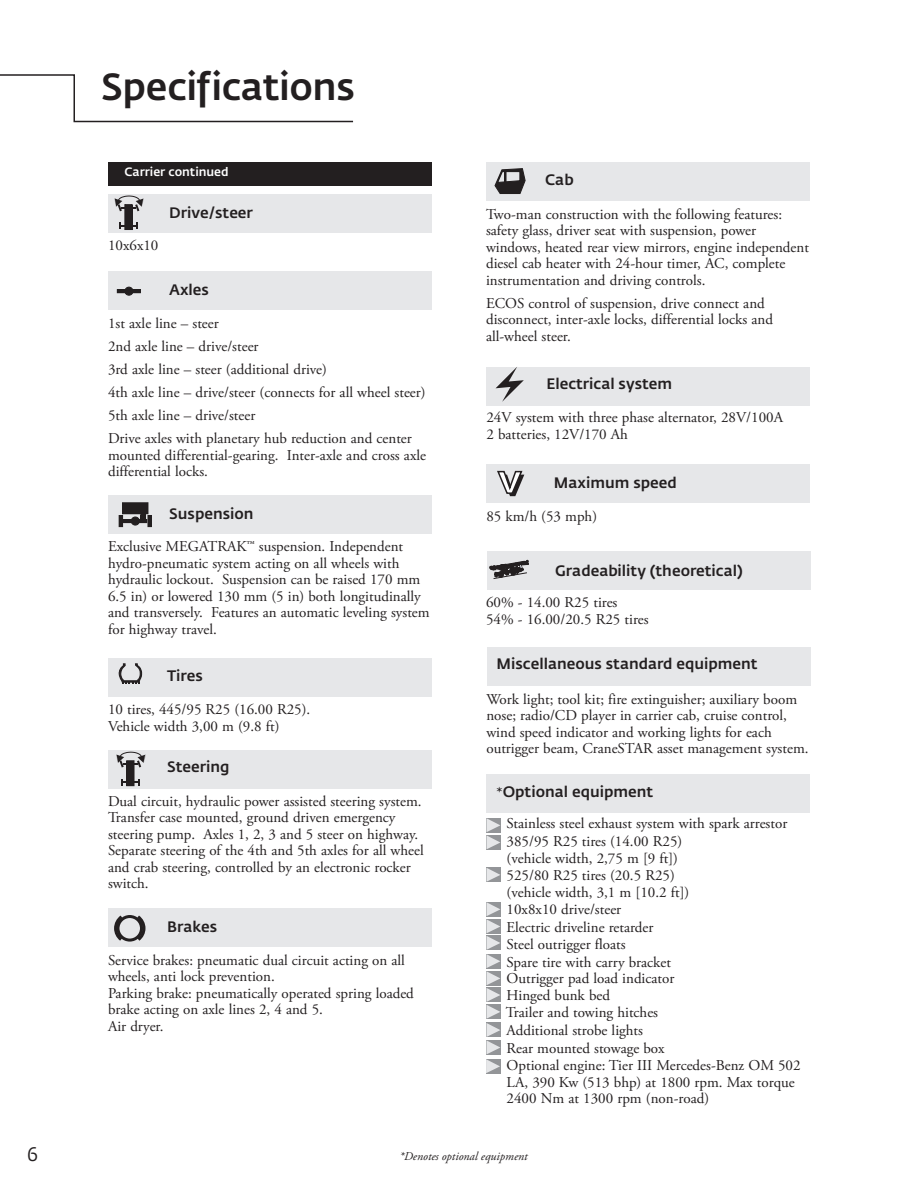
<style>
.page{position:relative;width:918px;height:1188px;background:#fff}
.page>*{position:absolute;margin:0;border:0;box-sizing:border-box;transform-origin:0 0}
.t1{font:500 37.5px "Fedra Sans Pro";letter-spacing:-.01em;color:#231f20}
.t2{font:19.5px "Fedra Sans Pro";color:#231f20}
.t3{font:15px/16.5px "Adobe Garamond Pro";color:#231f20}
.t4{font:500 15px "Fedra Sans Pro";color:#231f20}
.t5{font:italic 12px "Adobe Garamond Pro";color:#231f20}
.Chart_reverse_bar_he{font:500 12px "Fedra Sans Pro";color:#fff}
.s1{font-family:"Adobe Garamond Pro";font-weight:700}
</style>
<div class="page">
<svg style="left:0;top:74px;width:354px;height:49px"></svg>
<div style="left:488px;top:648px;width:323px;height:38px;background:#e6e7e9"></div>
<div style="left:108px;top:658px;width:323px;height:39px;background:#e6e7e9"></div>
<svg style="left:118px;top:663px;width:25px;height:20px"></svg>
<div style="left:108px;top:750px;width:323px;height:39px;background:#e6e7e9"></div>
<svg style="left:121px;top:779px;width:19px;height:6px"></svg>
<div style="left:127px;top:761px;width:7px;height:25px;background:#231f20"></div>
<div style="left:126px;top:760px;width:9px;height:26px;border:1px solid #231f20"></div>
<svg style="left:117px;top:752px;width:28px;height:15px"></svg>
<div style="left:486px;top:367px;width:324px;height:39px;background:#e6e7e9"></div>
<svg style="left:496px;top:367px;width:28px;height:35px"></svg>
<div style="left:486px;top:464px;width:324px;height:39px;background:#e6e7e9"></div>
<svg style="left:497px;top:470px;width:27px;height:26px"></svg>
<div style="left:488px;top:551px;width:323px;height:39px;background:#e6e7e9"></div>
<svg style="left:489px;top:560px;width:40px;height:19px"></svg>
<div style="left:108px;top:908px;width:323px;height:39px;background:#e6e7e9"></div>
<div style="left:116px;top:915px;width:27px;height:27px;border:3px solid #231f20;border-radius:50%"></div>
<svg style="left:114px;top:915px;width:12px;height:26px"></svg>
<svg style="left:134px;top:915px;width:12px;height:26px"></svg>
<div style="left:486px;top:162px;width:323px;height:39px;background:#e6e7e9"></div>
<svg style="left:494px;top:168px;width:32px;height:26px"></svg>
<div style="left:108px;top:162px;width:323px;height:23px;background:#231f20"></div>
<div style="left:108px;top:495px;width:323px;height:39px;background:#e6e7e9"></div>
<svg style="left:118px;top:511px;width:34px;height:16px"></svg>
<div style="left:123px;top:503px;width:25px;height:11px;background:#231f20"></div>
<div style="left:122px;top:502px;width:26px;height:12px;border:1px solid #231f20"></div>
<div style="left:486px;top:774px;width:324px;height:39px;background:#e6e7e9"></div>
<svg style="left:486px;top:818px;width:14px;height:31px"></svg>
<svg style="left:486px;top:868px;width:14px;height:14px"></svg>
<div style="left:108px;top:271px;width:323px;height:39px;background:#e6e7e9"></div>
<div style="left:117px;top:289px;width:24px;height:4px;border:1px solid #231f20"></div>
<div style="left:125px;top:287px;width:8px;height:8px;background:#231f20;border-radius:50%"></div>
<div style="left:124px;top:287px;width:9px;height:9px;border:1px solid #231f20;border-radius:50%"></div>
<svg style="left:486px;top:902px;width:14px;height:171px;background:#c2c3c6"></svg>
<div style="left:108px;top:194px;width:323px;height:39px;background:#e6e7e9"></div>
<svg style="left:119px;top:223px;width:19px;height:6px"></svg>
<div style="left:125px;top:205px;width:7px;height:24px;background:#231f20"></div>
<div style="left:124px;top:204px;width:9px;height:26px;border:1px solid #231f20"></div>
<svg style="left:115px;top:196px;width:28px;height:15px"></svg>
<p class="t1" style="left:101px;top:64px;width:255px">Specifications</p>
<p class="Chart_reverse_bar_he" style="left:124px;top:164px;width:106px">Carrier continued</p>
<p class="t3" style="left:108px;top:238px;width:52px">10x6x10</p>
<p class="t4" style="left:169px;top:204px;width:85px">Drive/steer</p>
<p class="t4" style="left:169px;top:281px;width:41px">Axles</p>
<p class="t3" style="left:108px;top:316px;width:112px">1st axle line – steer</p>
<p class="t3" style="left:108px;top:339px;width:152px">2nd axle line – drive/steer</p>
<p class="t3" style="left:108px;top:362px;width:221px">3rd axle line – steer (additional drive)</p>
<p class="t3" style="left:108px;top:385px;width:319px">4th axle line – drive/steer (connects for all wheel steer)</p>
<p class="t3" style="left:108px;top:408px;width:149px">5th axle line – drive/steer</p>
<p class="t3" style="left:108px;top:431px;width:320px">Drive axles with planetary hub reduction and center mounted differential-gearing. Inter-axle and cross axle differential locks.</p>
<p class="t4" style="left:169px;top:504px;width:86px">Suspension</p>
<p class="t3" style="left:108px;top:539px;width:323px">Exclusive MEGATRAK™ suspension. Independent hydro-pneumatic system acting on all wheels with hydraulic lockout. Suspension can be raised 170 mm 6.5 in) or lowered 130 mm (5 in) both longitudinally and transversely. Features an automatic leveling system for highway travel.</p>
<p class="t4" style="left:167px;top:666px;width:37px">Tires</p>
<p class="t3" style="left:108px;top:702px;width:204px">10 tires, 445/95 R25 (16.00 R25).<br>Vehicle width 3,00 m (9.8 ft)</p>
<p class="t4" style="left:167px;top:757px;width:64px">Steering</p>
<p class="t3" style="left:108px;top:793px;width:317px">Dual circuit, hydraulic power assisted steering system.<br>Transfer case mounted, ground driven emergency steering pump. Axles 1, 2, 3 and 5 steer on highway.<br>Separate steering of the 4th and 5th axles for all wheel and crab steering, controlled by an electronic rocker switch.</p>
<p class="t4" style="left:167px;top:917px;width:52px">Brakes</p>
<p class="t3" style="left:108px;top:952px;width:298px">Service brakes: pneumatic dual circuit acting on all wheels, anti lock prevention.</p>
<p class="t3" style="left:108px;top:985px;width:307px">Parking brake: pneumatically operated spring loaded brake acting on axle lines 2, 4 and 5.</p>
<p class="t3" style="left:108px;top:1018px;width:57px">Air dryer.</p>
<p class="t4" style="left:545px;top:170px;width:30px">Cab</p>
<p class="t3" style="left:486px;top:206px;width:324px">Two-man construction with the following features: safety glass, driver seat with suspension, power windows, heated rear view mirrors, engine independent diesel cab heater with 24-hour timer, AC, complete instrumentation and driving controls.</p>
<p class="t3" style="left:486px;top:295px;width:288px">ECOS control of suspension, drive connect and disconnect, inter-axle locks, differential locks and all-wheel steer.</p>
<p class="t4" style="left:546px;top:374px;width:127px">Electrical system</p>
<p class="t3" style="left:486px;top:410px;width:298px">24V system with three phase alternator, 28V/100A</p>
<p class="t3" style="left:486px;top:426px;width:143px">2 batteries, 12V/170 Ah</p>
<p class="t4" style="left:554px;top:474px;width:124px">Maximum speed</p>
<p class="t3" style="left:486px;top:508px;width:112px">85 km/h (53 mph)</p>
<p class="t4" style="left:555px;top:561px;width:189px">Gradeability (theoretical)</p>
<p class="t3" style="left:486px;top:595px;width:133px">60% - 14.00 R25 tires</p>
<p class="t3" style="left:486px;top:611px;width:164px">54% - 16.00/20.5 R25 tires</p>
<p class="t4" style="left:497px;top:655px;width:262px">Miscellaneous standard equipment</p>
<p class="t3" style="left:486px;top:691px;width:324px">Work light; tool kit; fire extinguisher; auxiliary boom nose; radio/CD player in carrier cab, cruise control, wind speed indicator and working lights for each outrigger beam, CraneSTAR asset management system.</p>
<p class="t4" style="left:497px;top:782px;width:158px"><span class="s1">*</span>Optional equipment</p>
<p class="t3" style="left:507px;top:816px;width:282px">Stainless steel exhaust system with spark arrestor</p>
<p class="t3" style="left:507px;top:834px;width:177px">385/95 R25 tires (14.00 R25) (vehicle width, 2,75 m [9 ft])</p>
<p class="t3" style="left:507px;top:868px;width:184px">525/80 R25 tires (20.5 R25) (vehicle width, 3,1 m [10.2 ft])</p>
<p class="t3" style="left:507px;top:902px;width:116px">10x8x10 drive/steer</p>
<p class="t3" style="left:507px;top:919px;width:148px">Electric driveline retarder</p>
<p class="t3" style="left:507px;top:937px;width:120px">Steel outrigger floats</p>
<p class="t3" style="left:507px;top:954px;width:169px">Spare tire with carry bracket<br>Outrigger pad load indicator<br>Hinged bunk bed</p>
<p class="t3" style="left:506px;top:1005px;width:154px">Trailer and towing hitches</p>
<p class="t3" style="left:507px;top:1023px;width:138px">Additional strobe lights</p>
<p class="t3" style="left:507px;top:1040px;width:160px">Rear mounted stowage box</p>
<p class="t3" style="left:507px;top:1058px;width:295px">Optional engine: Tier III Mercedes-Benz OM 502<br>LA, 390 Kw (513 bhp) at 1800 rpm. Max torque<br>2400 Nm at 1300 rpm (non-road)</p>
<p class="t2" style="left:27px;top:1142px;width:13px">6</p>
<p class="t5" style="left:399px;top:1149px;width:130px">*Denotes optional equipment</p>
</div>
